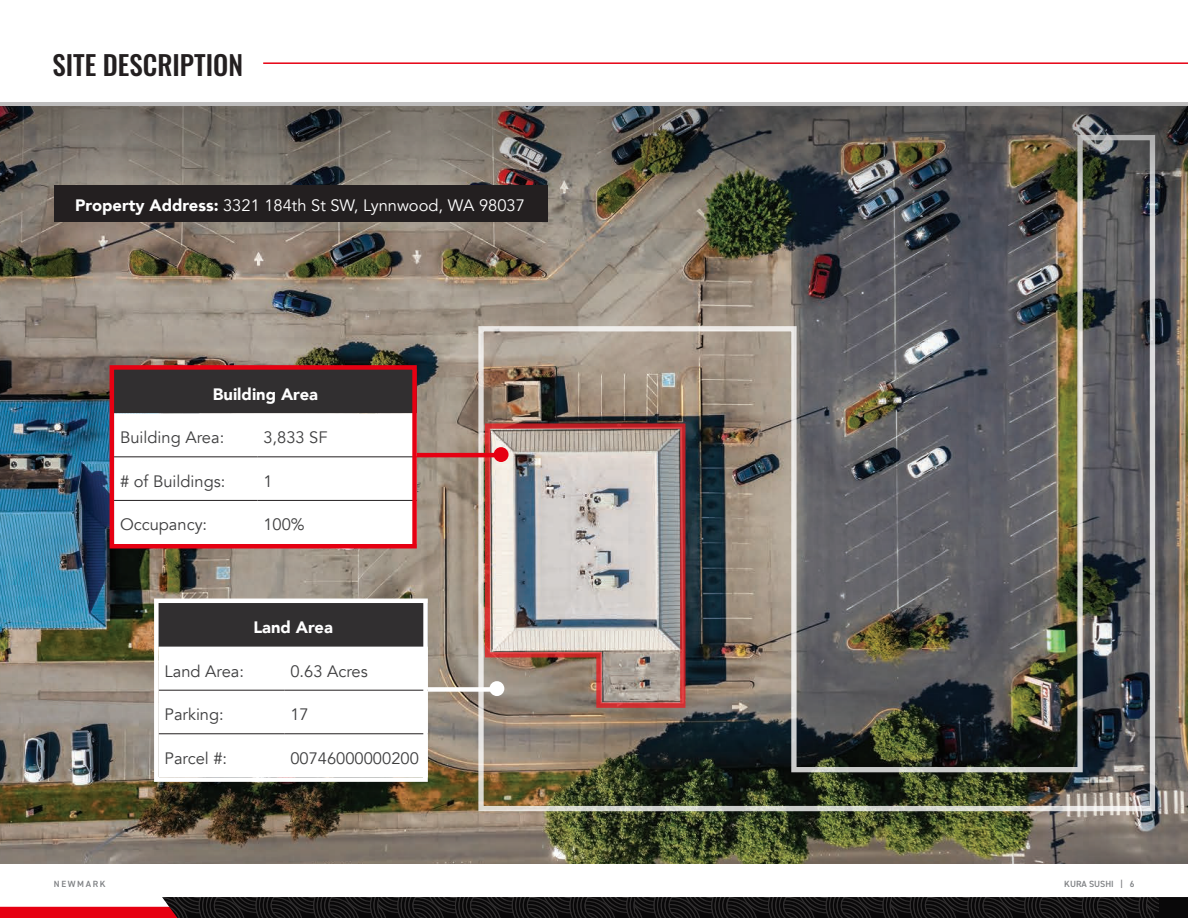
<style>
.page{position:relative;width:1188px;height:918px;background:#fff}
.page>*{position:absolute;margin:0;border:0;box-sizing:border-box;transform-origin:0 0}
.PAGE_HEADING{font:500 27px "Oswald";color:#231f20}
.body{font:16.5px "Avenir";color:#3e3e3f}
.body-2{font:16.5px "Avenir";color:#fff}
.body-3{font:900 16.5px "Avenir";color:#fff}
.t1{font:600 9px "DIN2014";letter-spacing:.005em;color:#808285}
.t2{font:600 9px "DIN2014";letter-spacing:.18em;color:#808285}
.s1{font-weight:900}
</style>
<div class="page">
<svg style="left:0;top:897px;width:1188px;height:21px"></svg>
<svg style="left:379px;top:897px;width:256px;height:21px;background:#171516"></svg>
<svg style="left:635px;top:897px;width:256px;height:21px;background:#171516"></svg>
<svg style="left:891px;top:897px;width:256px;height:21px;background:#171516"></svg>
<svg style="left:1147px;top:897px;width:12px;height:21px"></svg>
<img style="left:0;top:188px;width:1188px;height:676px">
<img style="left:478px;top:188px;width:677px;height:623px">
<img style="left:0;top:102px;width:1188px;height:86px">
<div style="left:494px;top:447px;width:15px;height:15px;background:#e60012;border-radius:50%"></div>
<hr style="left:366px;top:453px;width:135px;height:4px;background:#e60012">
<div style="left:489px;top:681px;width:15px;height:15px;background:#fff;border-radius:50%"></div>
<div style="left:374px;top:687px;width:120px;height:5px;background:#fff"></div>
<div style="left:114px;top:370px;width:303px;height:43px;background:#312f30"></div>
<svg style="left:115px;top:413px;width:297px;height:130px"></svg>
<hr style="left:114px;top:456px;width:143px;height:1px;background:#231f20">
<hr style="left:257px;top:456px;width:160px;height:1px;background:#231f20">
<hr style="left:114px;top:500px;width:143px;height:1px;background:#231f20">
<hr style="left:257px;top:500px;width:160px;height:1px;background:#231f20">
<div style="left:110px;top:365px;width:307px;height:183px;border:4px solid #e60012"></div>
<div style="left:159px;top:603px;width:269px;height:44px;background:#312f30"></div>
<svg style="left:159px;top:647px;width:264px;height:130px"></svg>
<hr style="left:159px;top:690px;width:125px;height:1px;background:#231f20">
<hr style="left:284px;top:690px;width:144px;height:1px;background:#231f20">
<hr style="left:159px;top:733px;width:125px;height:1px;background:#231f20">
<hr style="left:284px;top:733px;width:144px;height:1px;background:#231f20">
<div style="left:154px;top:599px;width:274px;height:183px;border:4px solid #fff"></div>
<div style="left:54px;top:185px;width:493px;height:37px;background:#231f20"></div>
<hr style="left:263px;top:62px;width:925px;height:2px;background:#e60012">
<p class="PAGE_HEADING" style="left:52px;top:51px;width:192px">SITE DESCRIPTION</p>
<p class="body-2" style="left:75px;top:195px;width:451px"><span class="s1">Property Address:</span> 3321 184th St SW, Lynnwood, WA 98037</p>
<p class="body-3" style="left:213px;top:380px;width:107px">Building Area</p>
<p class="body" style="left:120px;top:428px;width:106px">Building Area:</p>
<p class="body" style="left:263px;top:428px;width:66px">3,833 SF</p>
<p class="body" style="left:120px;top:471px;width:107px"># of Buildings:</p>
<p class="body" style="left:263px;top:471px;width:11px">1</p>
<p class="body" style="left:120px;top:515px;width:89px">Occupancy:</p>
<p class="body" style="left:263px;top:515px;width:43px">100%</p>
<p class="body-3" style="left:253px;top:613px;width:81px">Land Area</p>
<p class="body" style="left:165px;top:661px;width:81px">Land Area:</p>
<p class="body" style="left:290px;top:661px;width:79px">0.63 Acres</p>
<p class="body" style="left:165px;top:705px;width:61px">Parking:</p>
<p class="body" style="left:290px;top:705px;width:20px">17</p>
<p class="body" style="left:165px;top:748px;width:64px">Parcel #:</p>
<p class="body" style="left:290px;top:748px;width:130px">00746000000200</p>
<p class="t2" style="left:54px;top:878px;width:53px">NEWMARK</p>
<p class="t1" style="left:1064px;top:878px;width:72px">KURA SUSHI | 6</p>
</div>
